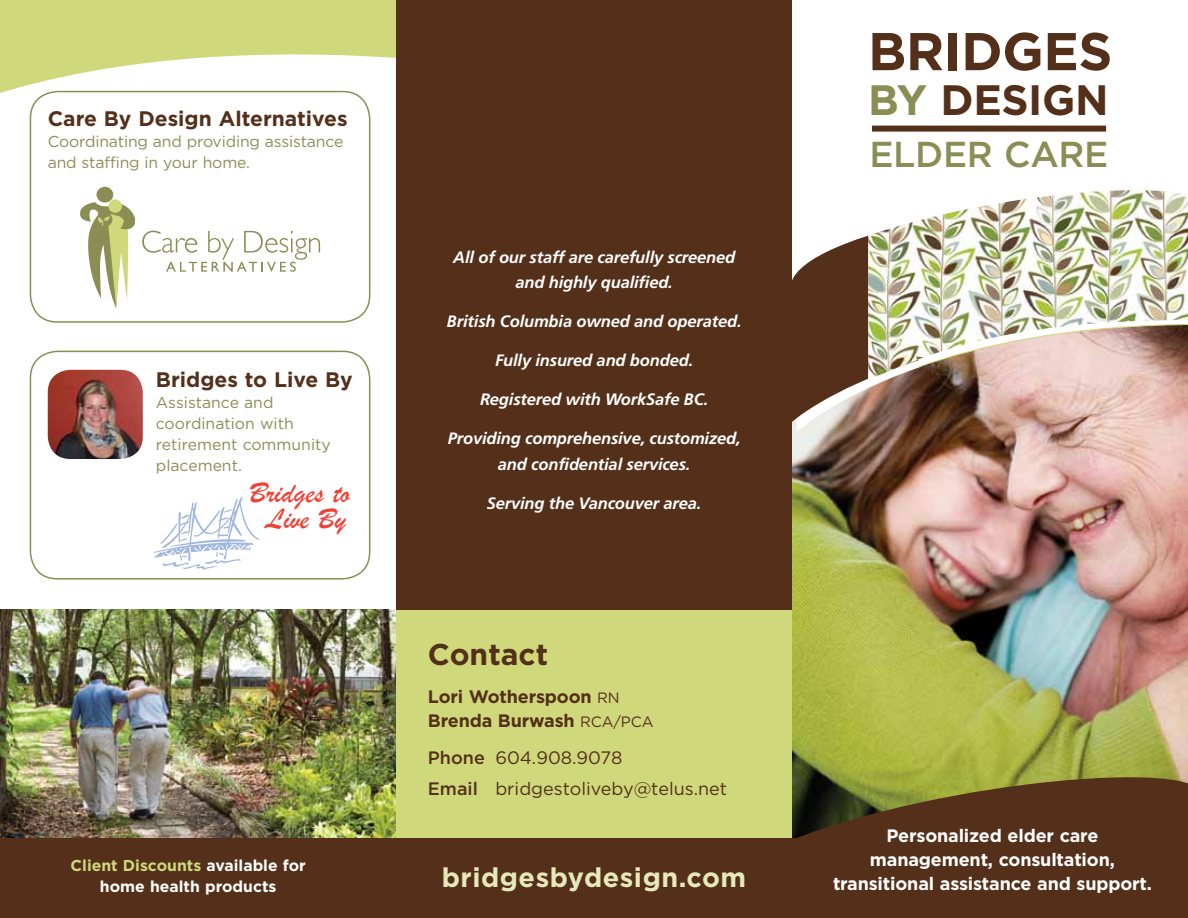
<style>
.page{position:relative;width:1188px;height:918px;background:#fff}
.page>*{position:absolute;margin:0;border:0;box-sizing:border-box;transform-origin:0 0}
.t1{font:700 53.1px "Gotham";letter-spacing:-.01em;color:#54301a}
.t2{font:700 42.45px "Gotham";letter-spacing:-.01em;color:#54301a}
.t3{font:500 36px "Gotham";letter-spacing:-.01em;color:#8a8e54}
.t4{font:30px/25.8px "Brush Script";color:#ef4135;text-align:center}
.t5{font:700 30px "Gotham";color:#54301a}
.t6{font:700 27px "Gotham";letter-spacing:.02em;color:#e6e9ba}
.t7{font:700 21px "Gotham";color:#54301a}
.t8{font:700 18px/24px "Gotham";letter-spacing:-.01em;color:#fff;text-align:center}
.t9{font:18px/30.8px "Gotham";color:#54301a}
.t10{font:700 18px/24px "Gotham";letter-spacing:-.01em;color:#54301a}
.t11{font:italic 700 16.5px/25.5px "Frutiger";letter-spacing:-.01em;color:#fff;text-align:center}
.t12{font:15.75px/21px "Gotham";letter-spacing:-.01em;color:#8a8e54}
.t13{font:700 15.75px/21px "Gotham";color:#fff;text-align:center}
.s1{font-weight:400;font-size:15px}
.s2{font-weight:500}
.s3{color:#d0d87c}
.s4{color:#8a8e54}
</style>
<div class="page">
<img style="left:792px;top:380px;width:396px;height:458px">
<img style="left:0;top:610px;width:396px;height:228px">
<div style="left:396px;top:610px;width:396px;height:229px;background:#d0d87c"></div>
<svg style="left:793px;top:759px;width:395px;height:159px;background:#5d4420"></svg>
<div style="left:0;top:838px;width:796px;height:80px;background:#54301a"></div>
<svg style="left:792px;top:125px;width:129px;height:307px"></svg>
<svg style="left:868px;top:180px;width:53px;height:10px"></svg>
<img style="left:868px;top:190px;width:320px;height:190px">
<svg style="left:0;top:0;width:396px;height:103px;fill:#d0d87c"></svg>
<div style="left:396px;top:0;width:396px;height:610px;background:#54301a"></div>
<svg style="left:108px;top:199px;width:14px;height:14px"></svg>
<div style="left:97px;top:187px;width:16px;height:16px;background:#8a8e54;border-radius:50%"></div>
<svg style="left:80px;top:202px;width:240px;height:106px"></svg>
<svg style="left:153px;top:497px;width:107px;height:73px"></svg>
<div style="left:872px;top:126px;width:234px;height:6px;background:#54301a"></div>
<div style="left:30px;top:91px;width:340px;height:232px;border:2px solid #8a8e54;border-radius:27px"></div>
<div style="left:30px;top:351px;width:340px;height:229px;border:2px solid #8a8e54;border-radius:27px"></div>
<img style="left:48px;top:370px;width:95px;height:89px">
<p class="t7" style="left:48px;top:107px;width:301px">Care By Design Alternatives</p>
<p class="t12" style="left:48px;top:131px;width:297px">Coordinating and providing assistance and staffing in your home.</p>
<p class="t7" style="left:156px;top:368px;width:198px">Bridges to Live By</p>
<p class="t12" style="left:156px;top:392px;width:176px">Assistance and coordination with retirement community placement.</p>
<h3 class="t4" style="left:250px;top:481px;width:110px">!"#$%&amp;'()*( +#,&amp;(!-</h3>
<p class="t11" style="left:453px;top:244px;width:283px">All of our staff are carefully screened and highly qualified.</p>
<p class="t11" style="left:447px;top:309px;width:296px">British Columbia owned and operated.</p>
<p class="t11" style="left:495px;top:348px;width:200px">Fully insured and bonded.</p>
<p class="t11" style="left:480px;top:387px;width:230px">Registered with WorkSafe BC.</p>
<p class="t11" style="left:448px;top:426px;width:294px">Providing comprehensive, customized, and confidential services.</p>
<p class="t11" style="left:487px;top:490px;width:216px">Serving the Vancouver area.</p>
<h3 class="t5" style="left:428px;top:637px;width:122px">Contact</h3>
<p class="t10" style="left:428px;top:684px;width:227px">Lori Wotherspoon <span class="s1">RN<br></span>Brenda Burwash <span class="s1">RCA/PCA</span></p>
<p class="t9" style="left:428px;top:742px;width:301px"><span class="s2">Phone</span> 604.908.9078<br><span class="s2">Email</span> bridgestoliveby@telus.net</p>
<p class="t13" style="left:71px;top:855px;width:237px"><span class="s3">Client Discounts</span> available for home health products</p>
<h3 class="t6" style="left:442px;top:862px;width:306px">bridgesbydesign.com</h3>
<h1 class="t1" style="left:868px;top:21px;width:246px">BRIDGES</h1>
<h2 class="t2" style="left:868px;top:75px;width:242px"><span class="s4">BY</span> DESIGN</h2>
<h3 class="t3" style="left:870px;top:134px;width:240px">ELDER CARE</h3>
<p class="t8" style="left:833px;top:823px;width:321px">Personalized elder care management, consultation, transitional assistance and support.</p>
</div>
